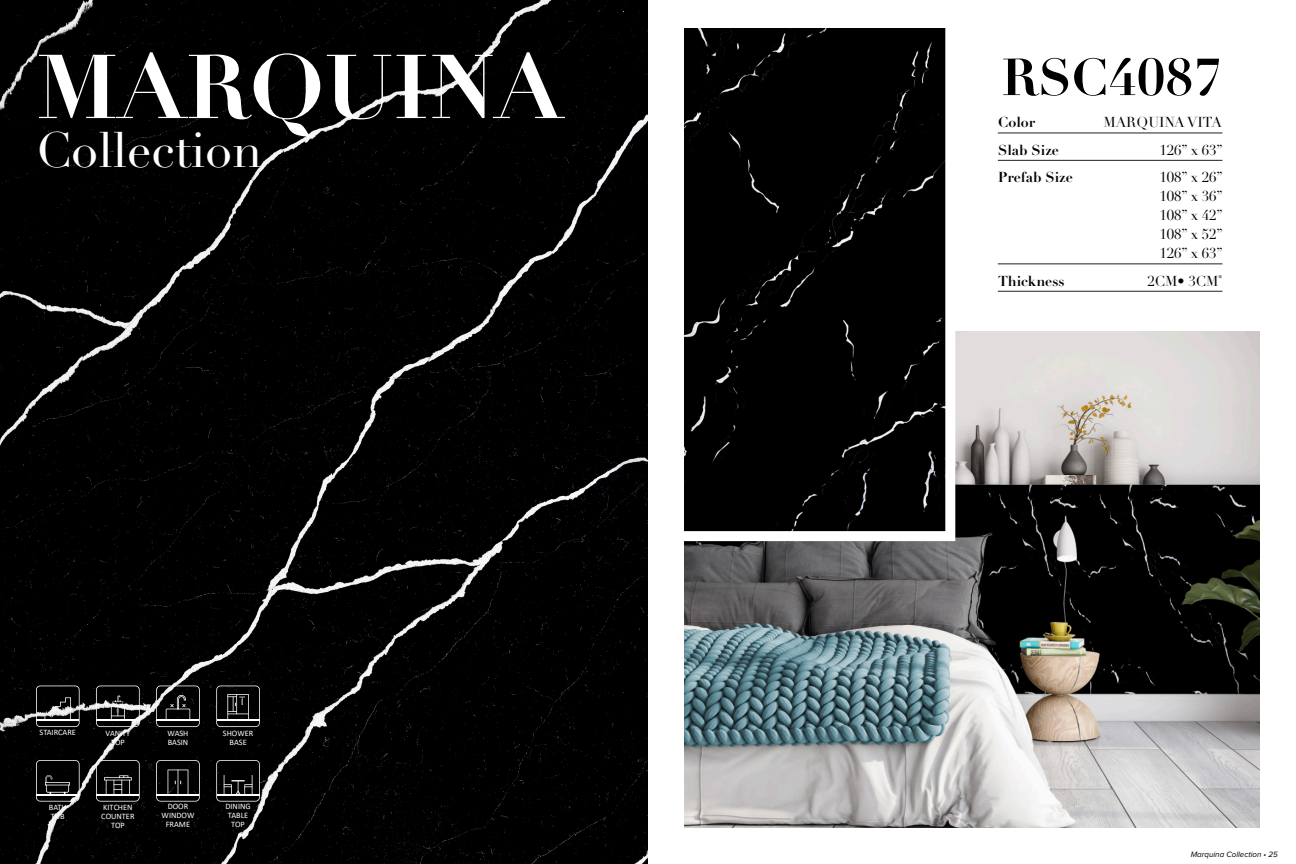
<style>
.page{position:relative;width:1296px;height:864px;background:#fff}
.page>*{position:absolute;margin:0;border:0;box-sizing:border-box;transform-origin:0 0}
.Paragraph_Style_2{font:700 88.9px "Didot LT Pro";color:#fff}
.Paragraph_Style_2-2{font:700 51.1px "Didot LT Pro";color:#000}
.Paragraph_Style_1{font:48.8px "Didot LT Pro";color:#fff}
.Paragraph_Style_2-3{font:14.2px/19px "Didot LT Pro";color:#000}
.Paragraph_Style_2-4{font:700 14.2px "Didot LT Pro";color:#000}
.t1{font:8.3px/9.1px "Calibri";color:#fff;text-align:center}
.Paragraph_Style_2-5{font:italic 8px "Proxima Nova";color:#000}
</style>
<div class="page">
<div style="left:0;top:0;width:648px;height:864px;background:#000"></div>
<svg style="left:156px;top:686px;width:44px;height:41px;background:#313131"></svg>
<svg style="left:96px;top:686px;width:44px;height:41px;background:#434343"></svg>
<svg style="left:216px;top:686px;width:44px;height:41px;background:#2b2b2b"></svg>
<svg style="left:36px;top:686px;width:44px;height:41px;background:#3e3e3f"></svg>
<svg style="left:36px;top:760px;width:44px;height:42px;background:#2c2c2c"></svg>
<svg style="left:216px;top:760px;width:44px;height:42px;background:#292929"></svg>
<svg style="left:156px;top:760px;width:44px;height:42px;background:#272727"></svg>
<svg style="left:96px;top:760px;width:44px;height:42px;background:#2d2d2d"></svg>
<img style="left:684px;top:332px;width:576px;height:496px">
<div style="left:685px;top:29px;width:259px;height:501px;background:#000"></div>
<div style="left:674px;top:18px;width:281px;height:523px;border:10px solid #fff"></div>
<hr style="left:998px;top:132px;width:224px;height:1px;background:#231f20">
<hr style="left:998px;top:291px;width:224px;height:1px;background:#231f20">
<hr style="left:998px;top:160px;width:224px;height:1px;background:#231f20">
<hr style="left:998px;top:263px;width:224px;height:1px;background:#231f20">
<p class="Paragraph_Style_2" style="left:36px;top:32px;width:528px">MARQUINA</p>
<p class="Paragraph_Style_1" style="left:36px;top:121px;width:228px">Collection</p>
<p class="t1" style="left:40px;top:728px;width:38px">STAIRCARE</p>
<p class="t1" style="left:106px;top:728px;width:26px">VANITY<br>TOP</p>
<p class="t1" style="left:223px;top:728px;width:32px">SHOWER<br>BASE</p>
<p class="t1" style="left:168px;top:728px;width:22px">WASH</p>
<p class="t1" style="left:168px;top:737px;width:22px">BASIN</p>
<p class="t1" style="left:49px;top:803px;width:19px;text-align:left">BATH<br>TUB</p>
<p class="t1" style="left:225px;top:802px;width:27px">DINING<br>TABLE<br>TOP</p>
<p class="t1" style="left:162px;top:802px;width:34px">DOOR<br>WINDOW<br>FRAME</p>
<p class="t1" style="left:101px;top:802px;width:35px">KITCHEN<br>COUNTER<br>TOP</p>
<p class="Paragraph_Style_2-2" style="left:1001px;top:45px;width:222px">RSC4087</p>
<p class="Paragraph_Style_2-4" style="left:998px;top:114px;width:38px">Color</p>
<p class="Paragraph_Style_2-3" style="left:1103px;top:113px;width:120px">MARQUINA VITA</p>
<p class="Paragraph_Style_2-4" style="left:998px;top:141px;width:62px">Slab Size</p>
<p class="Paragraph_Style_2-3" style="left:1159px;top:141px;width:65px">126” x 63”</p>
<p class="Paragraph_Style_2-3" style="left:1159px;top:168px;width:65px">108” x 26”</p>
<p class="Paragraph_Style_2-3" style="left:1159px;top:187px;width:65px">108” x 36”<br>108” x 42”</p>
<p class="Paragraph_Style_2-3" style="left:1159px;top:225px;width:65px">108” x 52”<br>126” x 63”</p>
<p class="Paragraph_Style_2-4" style="left:998px;top:168px;width:76px">Prefab Size</p>
<p class="Paragraph_Style_2-4" style="left:998px;top:272px;width:68px">Thickness</p>
<p class="Paragraph_Style_2-3" style="left:1147px;top:272px;width:76px">2CM• 3CM<sup>*</sup></p>
<p class="Paragraph_Style_2-5" style="left:1191px;top:849px;width:89px">Marquina Collection • 25</p>
</div>
